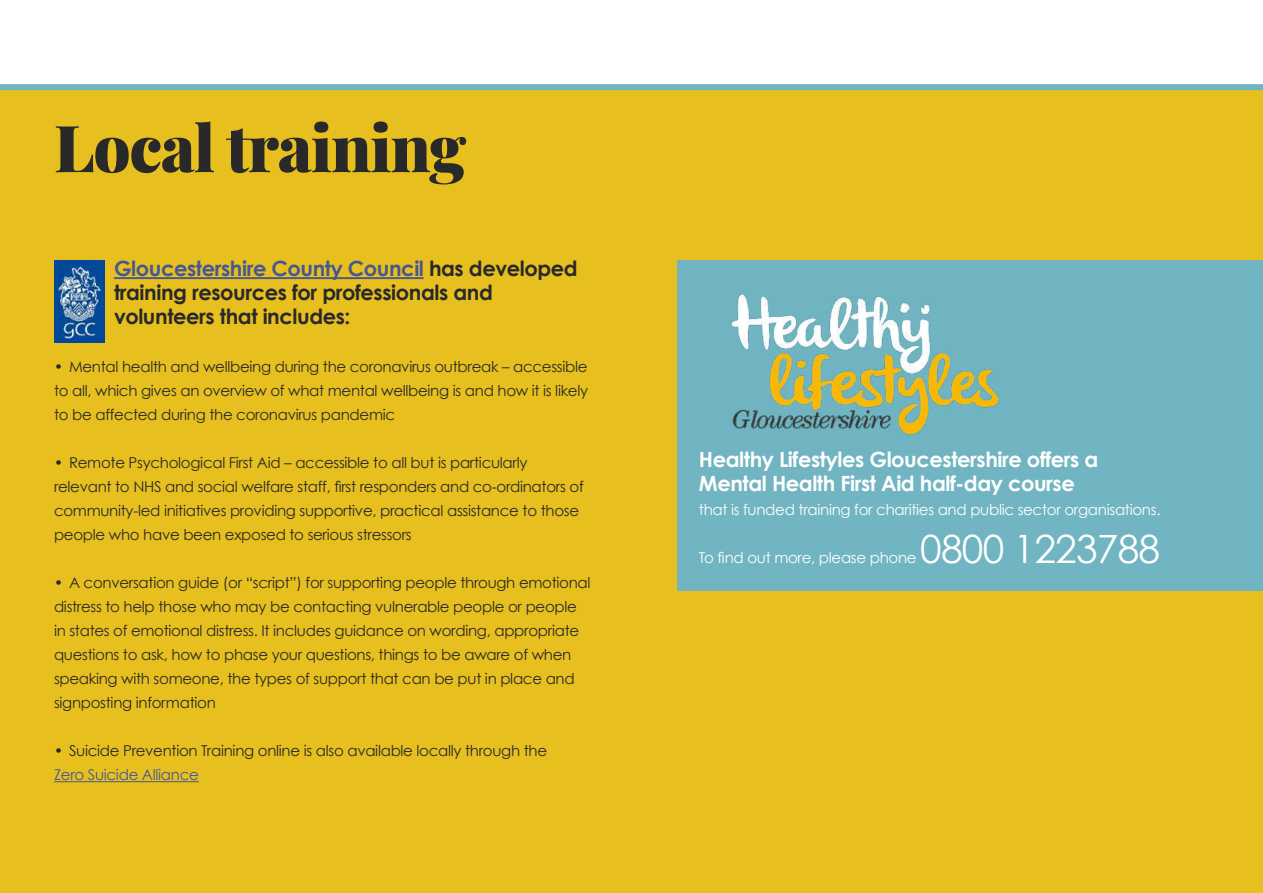
<style>
.page{position:relative;width:1263px;height:893px;background:#fff}
.page>*{position:absolute;margin:0;border:0;box-sizing:border-box;transform-origin:0 0}
.t1{font:900 64.95px "Playfair Display";letter-spacing:-.02em;color:#292929}
.t2{font:39px "Century Gothic";letter-spacing:-.02em;color:#fff}
.t3{font:700 21px/24px "Century Gothic";letter-spacing:-.02em;color:#292929}
.t4{font:700 21px/24px "Century Gothic";letter-spacing:-.02em;color:#fff}
.t5{font:15px/24px "Century Gothic";letter-spacing:-.02em;color:#292929}
.t6{font:15px "Century Gothic";letter-spacing:-.02em;color:#fff}
.t7{font:15px "Century Gothic";letter-spacing:-.02em;color:#465792}
.s1{color:#465792}
</style>
<div class="page">
<div style="left:0;top:89px;width:1263px;height:804px;background:#e7c01f"></div>
<div style="left:677px;top:260px;width:586px;height:331px;background:#70b5c1"></div>
<hr style="left:114px;top:277px;width:310px;height:2px;background:#465792">
<hr style="left:54px;top:781px;width:145px;height:1px;background:#465792">
<img style="left:731px;top:294px;width:268px;height:141px">
<img style="left:54px;top:260px;width:51px;height:82px">
<div style="left:0;top:84px;width:1263px;height:6px;background:#70b5c1"></div>
<h1 class="t1" style="left:54px;top:97px;width:414px">Local training</h1>
<h3 class="t3" style="left:114px;top:256px;width:465px"><span class="s1">Gloucestershire County Council</span> has developed training resources for professionals and volunteers that includes:</h3>
<p class="t5" style="left:54px;top:355px;width:536px;text-align:justify">• Mental health and wellbeing during the coronavirus outbreak – accessible to all, which gives an overview of what mental wellbeing is and how it is likely to be affected during the coronavirus pandemic</p>
<p class="t5" style="left:54px;top:451px;width:531px">• Remote Psychological First Aid – accessible to all but is particularly relevant to NHS and social welfare staff, first responders and co-ordinators of community-led initiatives providing supportive, practical assistance to those people who have been exposed to serious stressors</p>
<p class="t5" style="left:54px;top:571px;width:538px">• A conversation guide (or “script”) for supporting people through emotional distress to help those who may be contacting vulnerable people or people in states of emotional distress. It includes guidance on wording, appropriate questions to ask, how to phase your questions, things to be aware of when speaking with someone, the types of support that can be put in place and signposting information</p>
<p class="t5" style="left:54px;top:739px;width:495px">• Suicide Prevention Training online is also available locally through the</p>
<p class="t7" style="left:54px;top:766px;width:146px">Zero Suicide Alliance</p>
<h3 class="t4" style="left:699px;top:446px;width:401px">Healthy Lifestyles Gloucestershire offers a<br>Mental Health First Aid half-day course</h3>
<p class="t6" style="left:699px;top:500px;width:463px">that is funded training for charities and public sector organisations.</p>
<p class="t6" style="left:699px;top:548px;width:219px">To find out more, please phone</p>
<h2 class="t2" style="left:920px;top:525px;width:241px">0800 1223788</h2>
</div>
